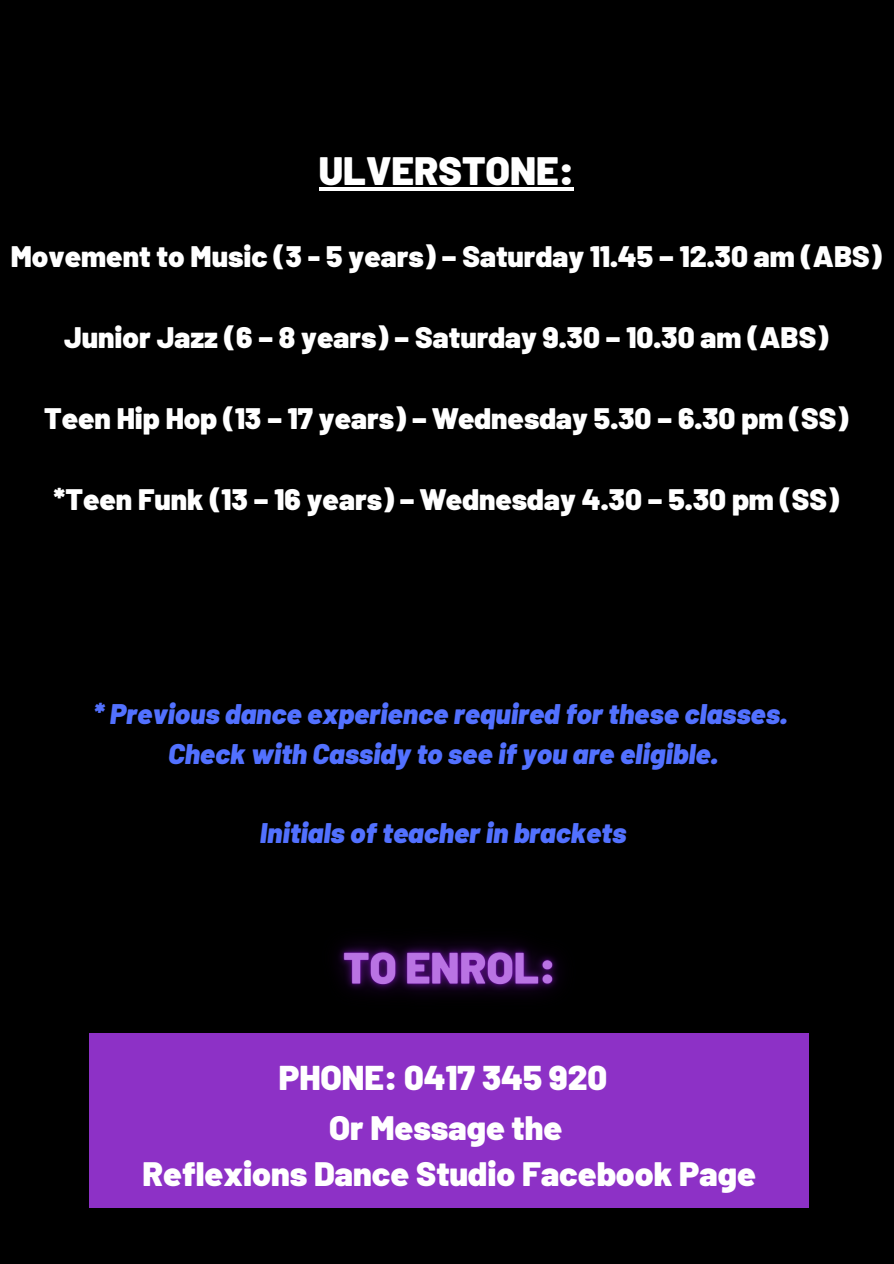
<style>
.page{position:relative;width:894px;height:1264px;background:#fff}
.page>*{position:absolute;margin:0;border:0;box-sizing:border-box;transform-origin:0 0}
.t1{font:900 39.6px "Barlow";color:#fff}
.t2{font:900 34.35px "Barlow";color:#fff}
.t3{font:900 33.9px/46.7px "Barlow";color:#fff;text-align:center}
.t4{font:900 29.55px "Barlow";color:#fff}
.t5{font:italic 900 28.35px/39.6px "Barlow";color:#5271ff;text-align:center}
</style>
<div class="page">
<div style="left:0;top:0;width:893px;height:1263px;background:#000"></div>
<hr style="left:319px;top:187px;width:254px;height:3px;background:#fff">
<img style="left:337px;top:941px;width:222px;height:54px">
<div style="left:89px;top:1033px;width:719px;height:175px;background:#8d31c6"></div>
<h1 class="t1" style="left:319px;top:145px;width:256px">ULVERSTONE:</h1>
<h4 class="t4" style="left:11px;top:237px;width:872px">Movement to Music (3 - 5 years) – Saturday 11.45 – 12.30 am (ABS)</h4>
<h4 class="t4" style="left:64px;top:318px;width:765px">Junior Jazz (6 – 8 years) – Saturday 9.30 – 10.30 am (ABS)</h4>
<h4 class="t4" style="left:44px;top:399px;width:805px">Teen Hip Hop (13 – 17 years) – Wednesday 5.30 – 6.30 pm (SS)</h4>
<h4 class="t4" style="left:54px;top:480px;width:786px">*Teen Funk (13 – 16 years) – Wednesday 4.30 – 5.30 pm (SS)</h4>
<p class="t5" style="left:93px;top:693px;width:695px">* Previous dance experience required for these classes.<br>Check with Cassidy to see if you are eligible.</p>
<h2 class="t5" style="left:260px;top:811px;width:368px">Initials of teacher in brackets</h2>
<p class="t2" style="left:279px;top:1055px;width:330px">PHONE: 0417 345 920</p>
<p class="t3" style="left:142px;top:1102px;width:614px">Or Message the<br>Reflexions Dance Studio Facebook Page</p>
</div>
